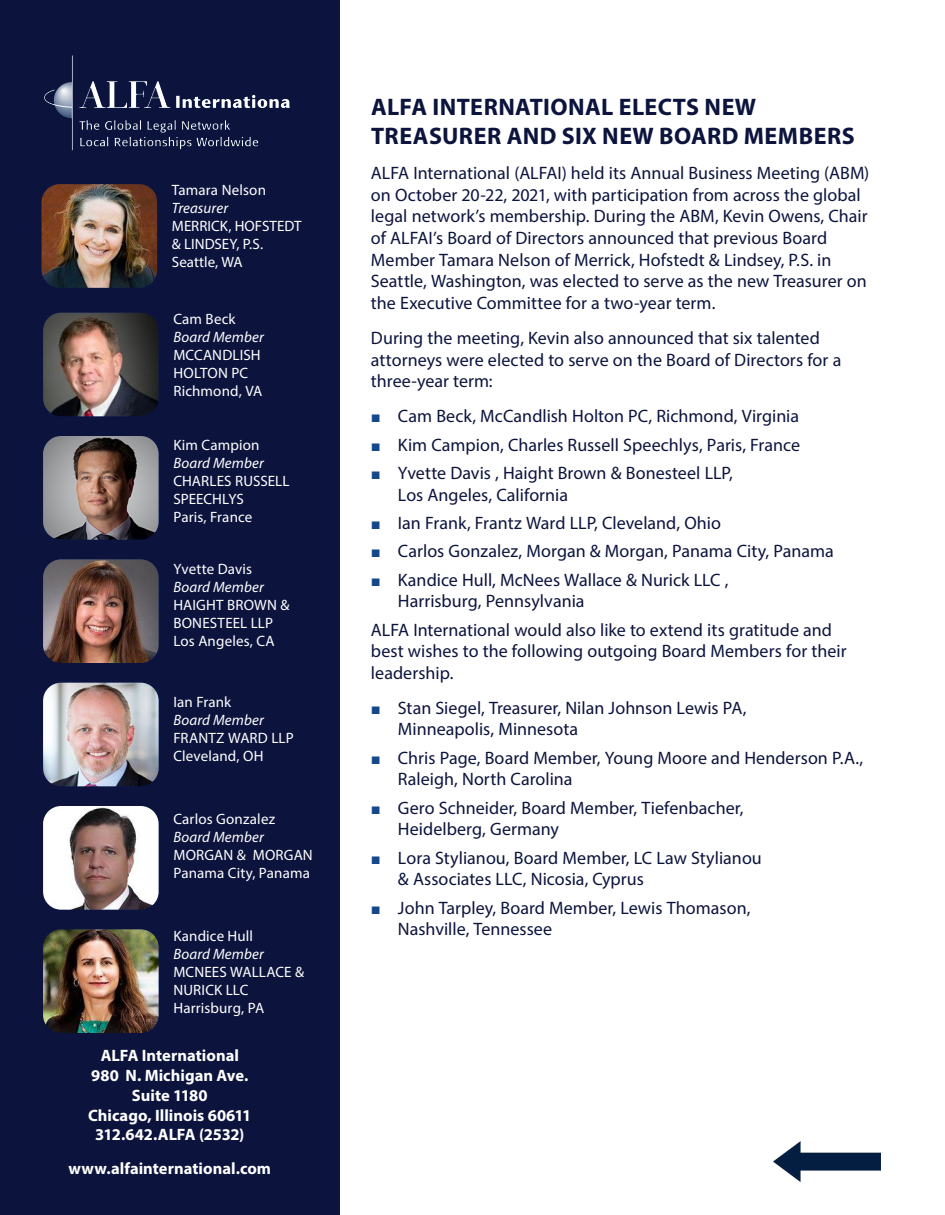
<style>
.page{position:relative;width:945px;height:1215px;background:#fff}
.page>*{position:absolute;margin:0;border:0;box-sizing:border-box;transform-origin:0 0}
.Paragraph_Style_1{font:700 24px/28.8px "Myriad Pro";letter-spacing:.02em;color:#0c143d}
.Paragraph_Style_1-2{font:18px/21.6px "Myriad Pro";color:#0c143d}
.t1{font:700 16.5px/19.8px "Myriad Pro";color:#fff;text-align:center}
.Paragraph_Style_1-3{font:15px/18px "Myriad Pro";letter-spacing:.01em;color:#fff}
.t2{font:italic 15px/18px "Myriad Pro";letter-spacing:.015em;color:#fff}
.s1{font-style:italic}
.s2{font-style:normal}
.s3{font-family:"Times New Roman";font-size:16.5px;color:#15478b}
</style>
<div class="page">
<div style="left:0;top:0;width:340px;height:1215px;background:#0c143d"></div>
<img style="left:44px;top:55px;width:246px;height:96px">
<img style="left:774px;top:1141px;width:106px;height:41px">
<img style="left:42px;top:184px;width:115px;height:104px">
<img style="left:43px;top:806px;width:116px;height:104px">
<img style="left:43px;top:436px;width:116px;height:104px">
<img style="left:43px;top:683px;width:116px;height:103px">
<img style="left:43px;top:313px;width:116px;height:103px">
<img style="left:43px;top:929px;width:116px;height:104px">
<img style="left:43px;top:559px;width:116px;height:104px">
<p class="Paragraph_Style_1-3" style="left:172px;top:181px;width:96px">Tamara Nelson<br><span class="s1">Treasurer</span></p>
<p class="Paragraph_Style_1-3" style="left:172px;top:217px;width:131px">MERRICK, HOFSTEDT &amp; LINDSEY, P.S.<br>Seattle, WA</p>
<p class="Paragraph_Style_1-3" style="left:173px;top:310px;width:64px">Cam Beck</p>
<p class="t2" style="left:173px;top:328px;width:92px">Board Member</p>
<p class="Paragraph_Style_1-3" style="left:173px;top:346px;width:91px">MCCANDLISH<br>HOLTON PC<br>Richmond, VA</p>
<p class="t2" style="left:173px;top:435px;width:92px"><span class="s2">Kim Campion<br></span>Board Member</p>
<p class="Paragraph_Style_1-3" style="left:173px;top:471px;width:118px">CHARLES RUSSELL<br>SPEECHLYS<br>Paris, France</p>
<p class="Paragraph_Style_1-3" style="left:173px;top:560px;width:80px">Yvette Davis</p>
<p class="t2" style="left:173px;top:578px;width:92px">Board Member</p>
<p class="Paragraph_Style_1-3" style="left:173px;top:596px;width:118px">HAIGHT BROWN &amp;<br>BONESTEEL LLP</p>
<p class="Paragraph_Style_1-3" style="left:173px;top:632px;width:103px">Los Angeles, CA</p>
<p class="Paragraph_Style_1-3" style="left:173px;top:693px;width:122px">Ian Frank<br><span class="s1">Board Member<br></span>FRANTZ WARD LLP</p>
<p class="Paragraph_Style_1-3" style="left:173px;top:747px;width:92px">Cleveland, OH</p>
<p class="Paragraph_Style_1-3" style="left:173px;top:810px;width:103px">Carlos Gonzalez<br><span class="s1">Board Member</span></p>
<p class="Paragraph_Style_1-3" style="left:173px;top:846px;width:141px">MORGAN &amp; MORGAN</p>
<p class="Paragraph_Style_1-3" style="left:173px;top:864px;width:138px">Panama City, Panama</p>
<p class="Paragraph_Style_1-3" style="left:173px;top:926px;width:92px">Kandice Hull<br><span class="s1">Board Member</span></p>
<p class="Paragraph_Style_1-3" style="left:173px;top:962px;width:132px">MCNEES WALLACE &amp;<br>NURICK LLC</p>
<p class="Paragraph_Style_1-3" style="left:173px;top:998px;width:92px">Harrisburg, PA</p>
<p class="t1" style="left:88px;top:1045px;width:165px">ALFA International<br>980 N. Michigan Ave.<br>Suite 1180<br>Chicago, Illinois 60611<br>312.642.ALFA (2532)</p>
<p class="t1" style="left:69px;top:1158px;width:204px">www.alfainternational.com</p>
<p class="Paragraph_Style_1" style="left:371px;top:92px;width:485px">ALFA INTERNATIONAL ELECTS NEW<br>TREASURER AND SIX NEW BOARD MEMBERS</p>
<p class="Paragraph_Style_1-2" style="left:371px;top:162px;width:500px">ALFA International (ALFAI) held its Annual Business Meeting (ABM) on October 20-22, 2021, with participation from across the global legal network’s membership. During the ABM, Kevin Owens, Chair of ALFAI’s Board of Directors announced that previous Board Member Tamara Nelson of Merrick, Hofstedt &amp; Lindsey, P.S. in Seattle, Washington, was elected to serve as the new Treasurer on the Executive Committee for a two-year term.</p>
<p class="Paragraph_Style_1-2" style="left:371px;top:327px;width:472px">During the meeting, Kevin also announced that six talented attorneys were elected to serve on the Board of Directors for a three-year term:</p>
<p class="Paragraph_Style_1-2" style="left:371px;top:405px;width:430px"><span class="s3">■</span> Cam Beck, McCandlish Holton PC, Richmond, Virginia</p>
<p class="Paragraph_Style_1-2" style="left:371px;top:433px;width:431px"><span class="s3">■</span> Kim Campion, Charles Russell Speechlys, Paris, France</p>
<p class="Paragraph_Style_1-2" style="left:398px;top:462px;width:336px;text-indent:-27px"><span class="s3">■</span> Yvette Davis , Haight Brown &amp; Bonesteel LLP,<br>Los Angeles, California</p>
<p class="Paragraph_Style_1-2" style="left:371px;top:512px;width:352px"><span class="s3">■</span> Ian Frank, Frantz Ward LLP, Cleveland, Ohio</p>
<p class="Paragraph_Style_1-2" style="left:371px;top:540px;width:464px"><span class="s3">■</span> Carlos Gonzalez, Morgan &amp; Morgan, Panama City, Panama</p>
<p class="Paragraph_Style_1-2" style="left:398px;top:568px;width:332px;text-indent:-27px"><span class="s3">■</span> Kandice Hull, McNees Wallace &amp; Nurick LLC ,<br>Harrisburg, Pennsylvania</p>
<p class="Paragraph_Style_1-2" style="left:371px;top:618px;width:477px">ALFA International would also like to extend its gratitude and best wishes to the following outgoing Board Members for their leadership.</p>
<p class="Paragraph_Style_1-2" style="left:398px;top:697px;width:350px;text-indent:-27px"><span class="s3">■</span> Stan Siegel, Treasurer, Nilan Johnson Lewis PA,<br>Minneapolis, Minnesota</p>
<p class="Paragraph_Style_1-2" style="left:398px;top:747px;width:467px;text-indent:-27px"><span class="s3">■</span> Chris Page, Board Member, Young Moore and Henderson P.A.,<br>Raleigh, North Carolina</p>
<p class="Paragraph_Style_1-2" style="left:398px;top:797px;width:347px;text-indent:-27px"><span class="s3">■</span> Gero Schneider, Board Member, Tiefenbacher,<br>Heidelberg, Germany</p>
<p class="Paragraph_Style_1-2" style="left:398px;top:847px;width:365px;text-indent:-27px"><span class="s3">■</span> Lora Stylianou, Board Member, LC Law Stylianou &amp; Associates LLC, Nicosia, Cyprus</p>
<p class="Paragraph_Style_1-2" style="left:398px;top:897px;width:354px;text-indent:-27px"><span class="s3">■</span> John Tarpley, Board Member, Lewis Thomason,<br>Nashville, Tennessee</p>
</div>
